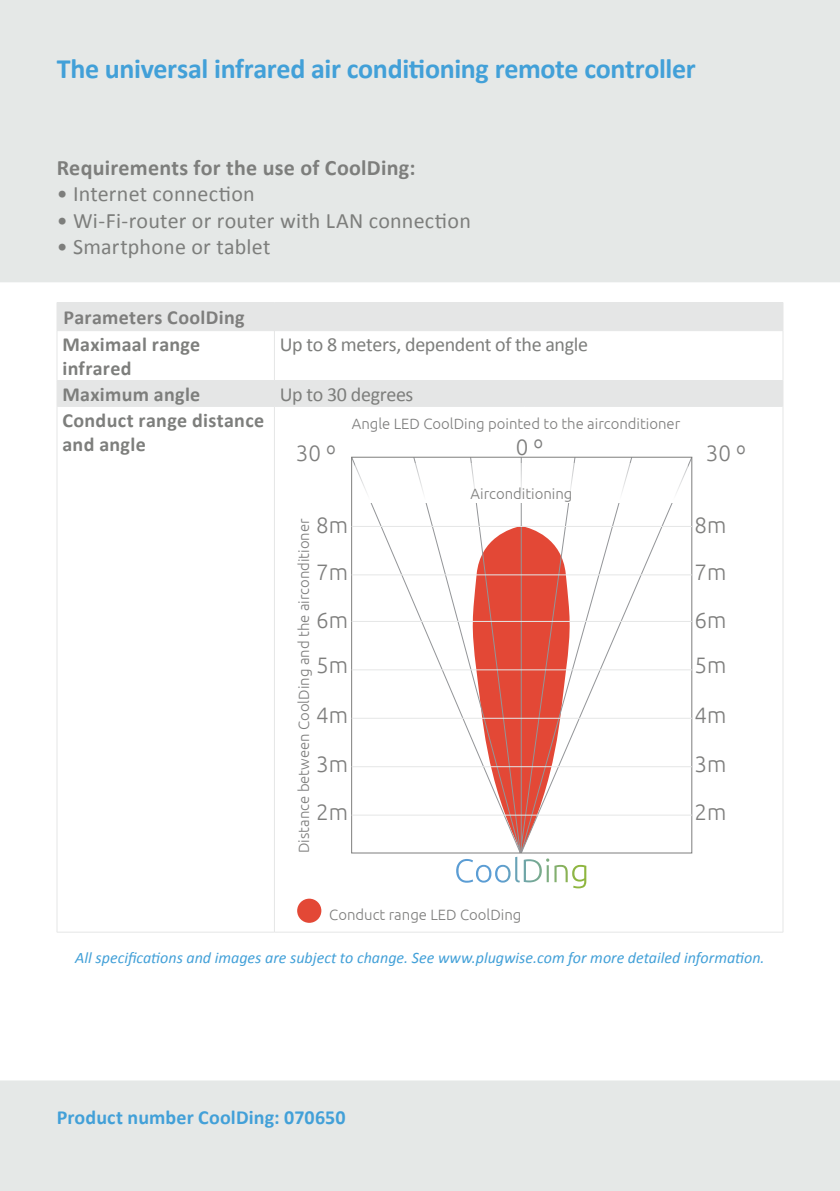
<style>
.page{position:relative;width:840px;height:1191px;background:#fff}
.page>*{position:absolute;margin:0;border:0;box-sizing:border-box;transform-origin:0 0}
.t1{font:700 28px "Calibri";letter-spacing:-.01em;color:#42a0d8}
.t2{font:300 22.4px "Ubuntu";color:#7e7e7d}
.t3{font:22px "Calibri";letter-spacing:.01em;color:#7d7e7c}
.t4{font:700 22px "Calibri";letter-spacing:.01em;color:#7d7e7c}
.t5{font:700 20px/24px "Calibri";letter-spacing:.015em;color:#7d7e7c}
.t6{font:20px "Calibri";letter-spacing:-.02em;color:#7d7e7c}
.t7{font:700 20px "Calibri";letter-spacing:.005em;color:#42a0d8}
.t8{font:700 20px "Calibri";letter-spacing:.015em;color:#7e7e7d}
.t9{font:italic 16px "Calibri";color:#42a0d8}
.t10{font:300 14.8px "Ubuntu";color:#7e7e7d}
</style>
<div class="page">
<div style="left:0;top:0;width:839px;height:282px;background:#e5e8e7"></div>
<div style="left:0;top:1080px;width:839px;height:111px;background:#e5e8e7"></div>
<div style="left:57px;top:302px;width:726px;height:29px;background:#e5e6e6"></div>
<hr style="left:57px;top:330px;width:217px;height:1px;background:#e5e6e6">
<hr style="left:57px;top:331px;width:1px;height:49px;background:#e5e6e6">
<hr style="left:274px;top:330px;width:250px;height:1px;background:#e5e6e6">
<hr style="left:274px;top:331px;width:1px;height:49px;background:#e5e6e6">
<hr style="left:524px;top:330px;width:258px;height:1px;background:#e5e6e6">
<hr style="left:782px;top:331px;width:1px;height:49px;background:#e5e6e6">
<hr style="left:57px;top:406px;width:1px;height:526px;background:#e5e6e6">
<hr style="left:274px;top:407px;width:1px;height:525px;background:#e5e6e6">
<div style="left:57px;top:380px;width:726px;height:26px;background:#e5e6e6"></div>
<hr style="left:782px;top:406px;width:1px;height:526px;background:#e5e6e6">
<hr style="left:57px;top:406px;width:217px;height:1px;background:#e5e6e6">
<hr style="left:57px;top:931px;width:217px;height:1px;background:#e5e6e6">
<hr style="left:274px;top:406px;width:250px;height:1px;background:#e5e6e6">
<hr style="left:524px;top:406px;width:258px;height:1px;background:#e5e6e6">
<hr style="left:274px;top:931px;width:250px;height:1px;background:#e5e6e6">
<hr style="left:524px;top:931px;width:258px;height:1px;background:#e5e6e6">
<svg style="left:586px;top:456px;width:106px;height:398px"></svg>
<svg style="left:351px;top:456px;width:105px;height:398px"></svg>
<svg style="left:456px;top:456px;width:130px;height:432px"></svg>
<div style="left:297px;top:898px;width:24px;height:25px;background:#e34836;border-radius:50%"></div>
<div style="left:355px;top:464px;width:331px;height:39px;background:#fff"></div>
<hr style="left:351px;top:814px;width:340px;height:1px;background:#e5e6e6">
<hr style="left:351px;top:766px;width:340px;height:1px;background:#e5e6e6">
<hr style="left:351px;top:718px;width:340px;height:1px;background:#e5e6e6">
<hr style="left:351px;top:669px;width:340px;height:1px;background:#e5e6e6">
<hr style="left:351px;top:621px;width:340px;height:1px;background:#e5e6e6">
<hr style="left:351px;top:574px;width:340px;height:1px;background:#e5e6e6">
<hr style="left:351px;top:526px;width:340px;height:1px;background:#e5e6e6">
<h1 class="t1" style="left:57px;top:51px;width:640px">The universal infrared air conditioning remote controller</h1>
<h3 class="t4" style="left:57px;top:154px;width:360px">Requirements for the use of CoolDing:</h3>
<h3 class="t3" style="left:57px;top:180px;width:199px">• Internet connection</h3>
<h3 class="t3" style="left:57px;top:207px;width:415px">• Wi-Fi-router or router with LAN connection</h3>
<h3 class="t3" style="left:57px;top:233px;width:215px">• Smartphone or tablet</h3>
<h3 class="t8" style="left:63px;top:305px;width:182px">Parameters CoolDing</h3>
<h3 class="t5" style="left:62px;top:332px;width:139px">Maximaal range infrared</h3>
<h3 class="t6" style="left:280px;top:332px;width:309px">Up to 8 meters, dependent of the angle</h3>
<h3 class="t5" style="left:62px;top:382px;width:139px">Maximum angle</h3>
<h3 class="t6" style="left:280px;top:382px;width:135px">Up to 30 degrees</h3>
<h3 class="t5" style="left:62px;top:408px;width:203px">Conduct range distance and angle</h3>
<p class="t10" style="left:351px;top:414px;width:330px">Angle LED CoolDing pointed to the airconditioner</p>
<h2 class="t2" style="left:295px;top:439px;width:42px">30 º</h2>
<h2 class="t2" style="left:515px;top:433px;width:29px">0 º</h2>
<h2 class="t2" style="left:705px;top:439px;width:42px">30 º</h2>
<p class="t10" style="left:470px;top:484px;width:103px">Airconditioning</p>
<h2 class="t2" style="left:316px;top:512px;width:33px">8m</h2>
<p class="t10" style="left:295px;top:853px;width:336px;rotate:-90deg">Distance between CoolDing and the airconditioner</p>
<h2 class="t2" style="left:316px;top:558px;width:33px">7m</h2>
<h2 class="t2" style="left:316px;top:606px;width:33px">6m</h2>
<h2 class="t2" style="left:316px;top:651px;width:33px">5m</h2>
<h2 class="t2" style="left:316px;top:701px;width:33px">4m</h2>
<h2 class="t2" style="left:316px;top:750px;width:33px">3m</h2>
<h2 class="t2" style="left:316px;top:798px;width:33px">2m</h2>
<h2 class="t2" style="left:694px;top:512px;width:33px">8m</h2>
<h2 class="t2" style="left:694px;top:558px;width:33px">7m</h2>
<h2 class="t2" style="left:694px;top:607px;width:33px">6m</h2>
<h2 class="t2" style="left:694px;top:651px;width:33px">5m</h2>
<h2 class="t2" style="left:694px;top:701px;width:33px">4m</h2>
<h2 class="t2" style="left:694px;top:750px;width:33px">3m</h2>
<h2 class="t2" style="left:694px;top:798px;width:33px">2m</h2>
<p class="t10" style="left:329px;top:906px;width:193px">Conduct range LED CoolDing</p>
<p class="t9" style="left:75px;top:946px;width:690px">All specifications and images are subject to change. See www.plugwise.com for more detailed information.</p>
<h3 class="t7" style="left:57px;top:1104px;width:290px">Product number CoolDing: 070650</h3>
</div>
